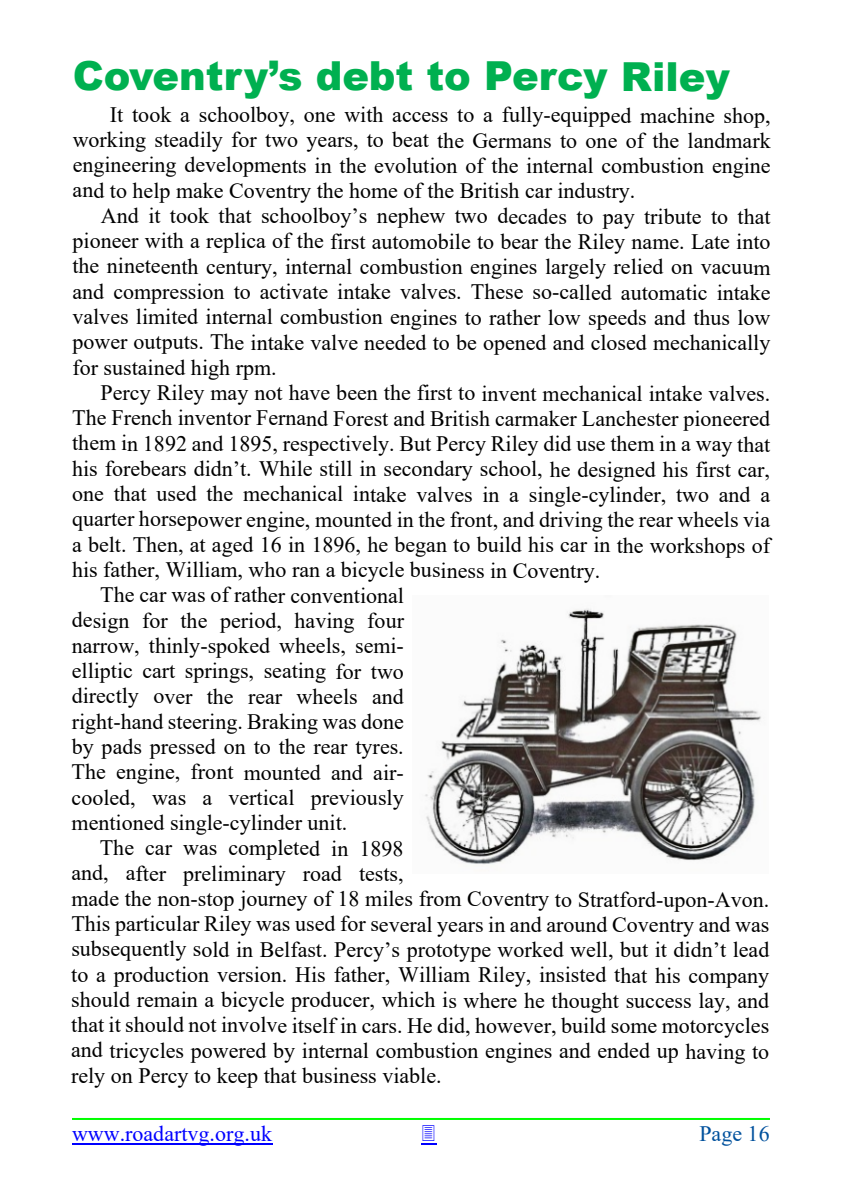
<style>
.page{position:relative;width:842px;height:1191px;background:#fff}
.page>*{position:absolute;margin:0;border:0;box-sizing:border-box;transform-origin:0 0}
.t1{font:900 40px "Arial";color:#00b050}
.t2{font:22px/25.2px "Times New Roman";color:#000;text-align:justify}
.t3{font:22px "Times New Roman";color:#00f}
.t4{font:22px "Times New Roman";color:#00519d}
</style>
<div class="page">
<hr style="left:72px;top:1143px;width:200px;height:1px;background:#00f">
<hr style="left:72px;top:1118px;width:698px;height:2px;background:#0f0">
<img style="left:425px;top:608px;width:337px;height:257px">
<svg style="left:421px;top:1143px;width:15px;height:1px"></svg>
<h1 class="t1" style="left:73px;top:61px;width:658px">Coventry’s debt to Percy Riley</h1>
<p class="t2" style="left:73px;top:104px;width:700px;text-indent:37px">It took a schoolboy, one with access to a fully-equipped machine shop, working steadily for two years, to beat the Germans to one of the landmark engineering developments in the evolution of the internal combustion engine and to help make Coventry the home of the British car industry.</p>
<p class="t2" style="left:72px;top:205px;width:700px;text-indent:29px">And it took that schoolboy’s nephew two decades to pay tribute to that pioneer with a replica of the first automobile to bear the Riley name. Late into the nineteenth century, internal combustion engines largely relied on vacuum and compression to activate intake valves. These so-called automatic intake valves limited internal combustion engines to rather low speeds and thus low power outputs. The intake valve needed to be opened and closed mechanically for sustained high rpm.</p>
<p class="t2" style="left:101px;top:382px;width:671px">Percy Riley may not have been the first to invent mechanical intake valves.</p>
<p class="t2" style="left:72px;top:408px;width:699px">The French inventor Fernand Forest and British carmaker Lanchester pioneered</p>
<p class="t2" style="left:72px;top:433px;width:699px">them in 1892 and 1895, respectively. But Percy Riley did use them in a way that</p>
<p class="t2" style="left:72px;top:458px;width:699px">his forebears didn’t. While still in secondary school, he designed his first car,</p>
<p class="t2" style="left:72px;top:484px;width:699px">one that used the mechanical intake valves in a single-cylinder, two and a</p>
<p class="t2" style="left:72px;top:509px;width:699px">quarter horsepower engine, mounted in the front, and driving the rear wheels via</p>
<p class="t2" style="left:72px;top:534px;width:699px">a belt. Then, at aged 16 in 1896, he began to build his car in the workshops of</p>
<p class="t2" style="left:72px;top:559px;width:530px">his father, William, who ran a bicycle business in Coventry.</p>
<p class="t2" style="left:100px;top:584px;width:305px">The car was of rather conventional</p>
<p class="t2" style="left:72px;top:610px;width:334px">design for the period, having four</p>
<p class="t2" style="left:72px;top:635px;width:334px">narrow, thinly-spoked wheels, semi-</p>
<p class="t2" style="left:72px;top:660px;width:334px">elliptic cart springs, seating for two</p>
<p class="t2" style="left:72px;top:685px;width:334px">directly over the rear wheels and</p>
<p class="t2" style="left:72px;top:711px;width:334px">right-hand steering. Braking was done</p>
<p class="t2" style="left:72px;top:736px;width:334px">by pads pressed on to the rear tyres.</p>
<p class="t2" style="left:72px;top:761px;width:334px">The engine, front mounted and air-</p>
<p class="t2" style="left:72px;top:787px;width:334px">cooled, was a vertical previously</p>
<p class="t2" style="left:72px;top:812px;width:277px">mentioned single-cylinder unit.</p>
<p class="t2" style="left:100px;top:837px;width:305px">The car was completed in 1898</p>
<p class="t2" style="left:71px;top:862px;width:334px">and, after preliminary road tests,</p>
<p class="t2" style="left:71px;top:888px;width:699px">made the non-stop journey of 18 miles from Coventry to Stratford-upon-Avon.</p>
<p class="t2" style="left:71px;top:913px;width:699px">This particular Riley was used for several years in and around Coventry and was</p>
<p class="t2" style="left:71px;top:939px;width:699px">subsequently sold in Belfast. Percy’s prototype worked well, but it didn’t lead</p>
<p class="t2" style="left:71px;top:964px;width:699px">to a production version. His father, William Riley, insisted that his company</p>
<p class="t2" style="left:71px;top:989px;width:699px">should remain a bicycle producer, which is where he thought success lay, and</p>
<p class="t2" style="left:71px;top:1014px;width:699px">that it should not involve itself in cars. He did, however, build some motorcycles</p>
<p class="t2" style="left:71px;top:1040px;width:699px">and tricycles powered by internal combustion engines and ended up having to</p>
<p class="t2" style="left:71px;top:1065px;width:372px">rely on Percy to keep that business viable.</p>
<p class="t3" style="left:72px;top:1125px;width:202px">www.roadartvg.org.uk</p>
<p class="t4" style="left:699px;top:1125px;width:72px">Page 16</p>
</div>
